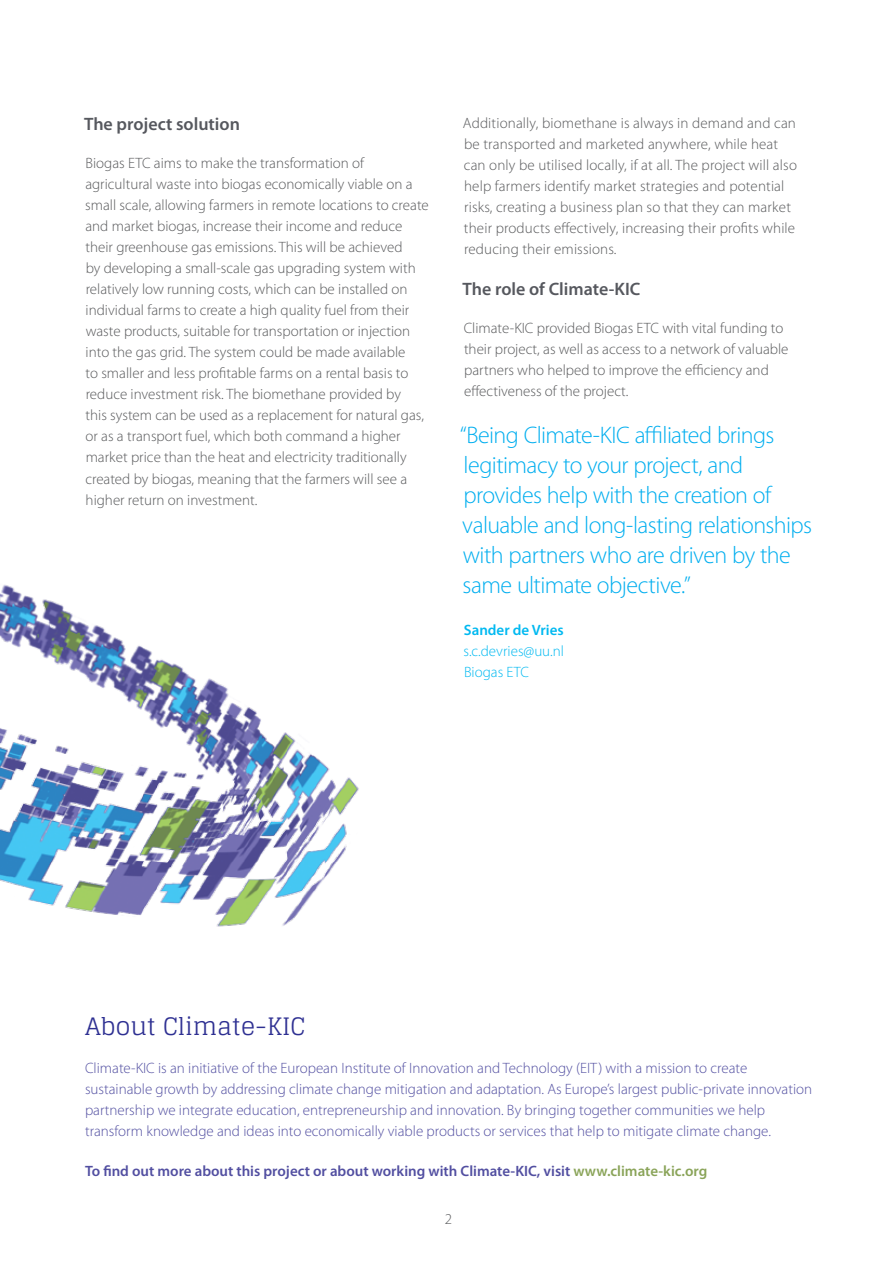
<style>
.page{position:relative;width:893px;height:1263px;background:#fff}
.page>*{position:absolute;margin:0;border:0;box-sizing:border-box;transform-origin:0 0}
.t1{font:300 24px/30px "Myriad Pro";letter-spacing:-.025em;color:#00aeef}
.t2{font:24px "Glegoo";color:#2e3092}
.t3{font:600 18px "Myriad Pro";color:#56585e}
.t4{font:300 15px/21px "Myriad Pro";color:#58595b}
.t5{font:300 15px/21px "Myriad Pro";color:#524fa1}
.t6{font:600 15px "Myriad Pro";color:#524fa1}
.t7{font:300 15px/21px "Myriad Pro";color:#00b9f1}
.t8{font:600 15px "Myriad Pro";color:#00b9f1}
.s1{color:#8aa459}
</style>
<div class="page">
<img style="left:0;top:584px;width:359px;height:343px">
<p class="t3" style="left:84px;top:113px;width:157px">The project solution</p>
<p class="t4" style="left:85px;top:153px;width:345px">Biogas ETC aims to make the transformation of agricultural waste into biogas economically viable on a small scale, allowing farmers in remote locations to create and market biogas, increase their income and reduce their greenhouse gas emissions. This will be achieved<br>by developing a small-scale gas upgrading system with relatively low running costs, which can be installed on individual farms to create a high quality fuel from their waste products, suitable for transportation or injection into the gas grid. The system could be made available<br>to smaller and less profitable farms on a rental basis to reduce investment risk. The biomethane provided by<br>this system can be used as a replacement for natural gas, or as a transport fuel, which both command a higher market price than the heat and electricity traditionally created by biogas, meaning that the farmers will see a higher return on investment.</p>
<p class="t4" style="left:463px;top:113px;width:336px">Additionally, biomethane is always in demand and can be transported and marketed anywhere, while heat can only be utilised locally, if at all. The project will also help farmers identify market strategies and potential risks, creating a business plan so that they can market their products effectively, increasing their profits while reducing their emissions.</p>
<p class="t3" style="left:462px;top:278px;width:179px">The role of Climate-KIC</p>
<p class="t4" style="left:464px;top:318px;width:326px">Climate-KIC provided Biogas ETC with vital funding to their project, as well as access to a network of valuable partners who helped to improve the efficiency and effectiveness of the project.</p>
<h1 class="t1" style="left:460px;top:420px;width:354px">“Being Climate-KIC affiliated brings legitimacy to your project, and provides help with the creation of valuable and long-lasting relationships with partners who are driven by the same ultimate objective.”</h1>
<p class="t8" style="left:464px;top:621px;width:101px">Sander de Vries</p>
<p class="t7" style="left:464px;top:641px;width:102px">s.c.devries@uu.nl<br>Biogas ETC</p>
<h1 class="t2" style="left:85px;top:1012px;width:222px">About Climate-KIC</h1>
<p class="t5" style="left:85px;top:1058px;width:729px">Climate-KIC is an initiative of the European Institute of Innovation and Technology (EIT) with a mission to create sustainable growth by addressing climate change mitigation and adaptation. As Europe’s largest public-private innovation partnership we integrate education, entrepreneurship and innovation. By bringing together communities we help transform knowledge and ideas into economically viable products or services that help to mitigate climate change.</p>
<p class="t6" style="left:85px;top:1161px;width:624px">To find out more about this project or about working with Climate-KIC, visit <span class="s1">www.climate-kic.org</span></p>
<p class="t4" style="left:445px;top:1208px;width:9px">2</p>
</div>
